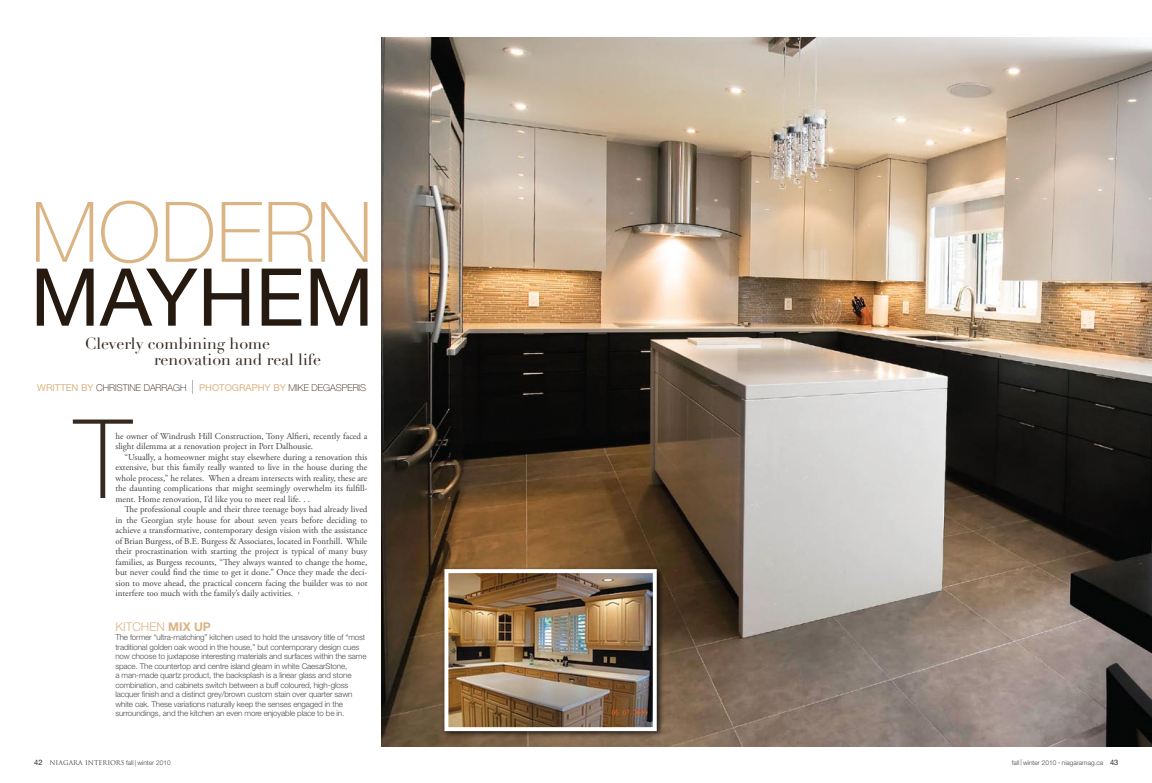
<style>
.page{position:relative;width:1152px;height:783px;background:#fff}
.page>*{position:absolute;margin:0;border:0;box-sizing:border-box;transform-origin:0 0}
.t1{font:100 109.9px "Helvetica Neue";color:#362922}
.t2{font:16px/16px "Didot LH";color:#362922}
.t3{font:300 12px "Helvetica Neue";color:#dab483}
.t4{font:100 9.5px "Helvetica Neue";color:#261910}
.t5{font:9px/10.5px "Adobe Garamond Pro";color:#414142;text-align:justify}
.t6{font:300 8px/9.5px "Helvetica Neue";letter-spacing:-.015em;color:#4d4d4f}
.t7{font:6.5px "Trajan Pro";color:#414142}
.t8{font:300 6.5px "Helvetica Neue";color:#414142}
.s1{font-weight:400;color:#dab483}
.s2{font-size:14.2px}
.s3{font-weight:700}
.s4{font-family:"Helvetica Neue";font-size:7.5px;color:#29292a}
.s5{font-family:"Helvetica Neue";font-weight:300}
.s6{font-size:3px}
.s7{font-weight:400;font-size:7.5px;color:#29292a}
</style>
<div class="page">
<svg style="left:36px;top:201px;width:332px;height:62px"></svg>
<svg style="left:37px;top:269px;width:331px;height:57px"></svg>
<img style="left:381px;top:37px;width:771px;height:709px">
<div style="left:442px;top:566px;width:222px;height:172px;background:#000;opacity:.75"></div>
<img style="left:449px;top:574px;width:203px;height:152px">
<div style="left:444px;top:569px;width:213px;height:162px;border:4px solid #fff"></div>
<h2 class="t2" style="left:154px;top:336px;width:169px;text-indent:-69px">Cleverly combining home renovation and real life</h2>
<p class="t4" style="left:37px;top:382px;width:330px"><span class="s1">WRITTEN BY</span> CHRISTINE DARRAGH <span class="s2">|</span> <span class="s1">PHOTOGRAPHY BY</span> MIKE DEGASPERIS</p>
<h1 class="t1" style="left:74px;top:396px;width:59px">T</h1>
<p class="t5" style="left:116px;top:431px;width:253px">he owner of Windrush Hill Construction, Tony Alfieri, recently faced a slight dilemma at a renovation project in Port Dalhousie.</p>
<p class="t5" style="left:116px;top:452px;width:253px;text-indent:9px">“Usually, a homeowner might stay elsewhere during a renovation this extensive, but this family really wanted to live in the house during the whole process,” he relates. When a dream intersects with reality, these are the daunting complications that might seemingly overwhelm its fulfill&shy;ment. Home renovation, I’d like you to meet real life. . .</p>
<p class="t5" style="left:116px;top:504px;width:254px;text-indent:9px">The professional couple and their three teenage boys had already lived in the Georgian style house for about seven years before deciding to achieve a transformative, contemporary design vision with the assistance of Brian Burgess, of B.E. Burgess &amp; Associates, located in Fonthill. While their procrastination with starting the project is typical of many busy families, as Burgess recounts, “They always wanted to change the home, but never could find the time to get it done.” Once they made the deci&shy;sion to move ahead, the practical concern facing the builder was to not interfere too much with the family’s daily activities. ›</p>
<h3 class="t3" style="left:115px;top:619px;width:97px">KITCHEN <span class="s3">MIX UP</span></h3>
<p class="t6" style="left:115px;top:632px;width:253px">The former “ultra-matching” kitchen used to hold the unsavory title of “most traditional golden oak wood in the house,” but contemporary design cues now choose to juxtapose interesting materials and surfaces within the same space. The countertop and centre island gleam in white CaesarStone,<br>a man-made quartz product, the backsplash is a linear glass and stone combination, and cabinets switch between a buff coloured, high-gloss lacquer finish and a distinct grey/brown custom stain over quarter sawn white oak. These variations naturally keep the senses engaged in the surroundings, and the kitchen an even more enjoyable place to be in.</p>
<p class="t7" style="left:34px;top:759px;width:138px"><span class="s4">42</span> NIAGARA INTERIORS <span class="s5">fall | winter 2010</span></p>
<p class="t8" style="left:1012px;top:758px;width:108px">fall | winter 2010 <span class="s6">•</span> niagaramag.ca <span class="s7">43</span></p>
</div>
